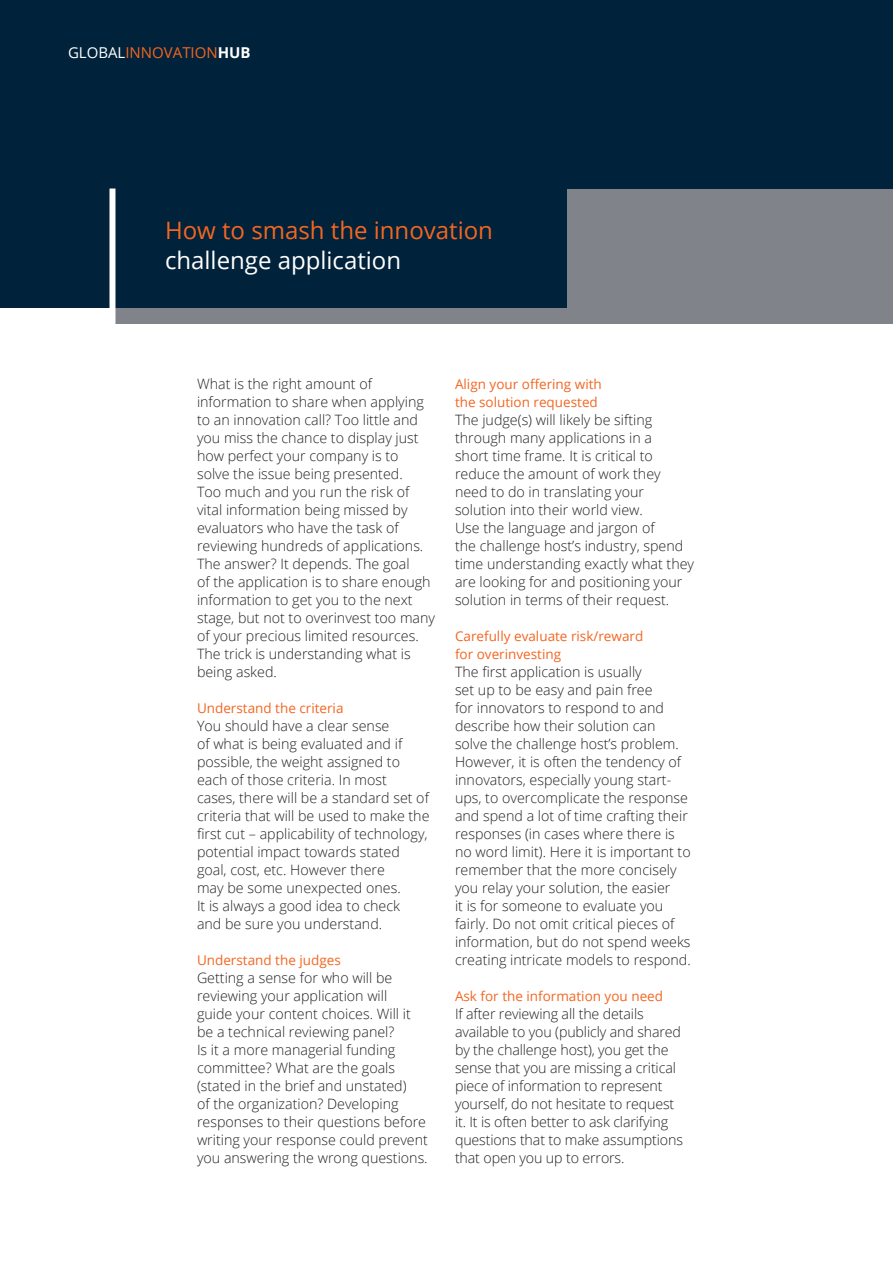
<style>
.page{position:relative;width:893px;height:1263px;background:#fff}
.page>*{position:absolute;margin:0;border:0;box-sizing:border-box;transform-origin:0 0}
.t1{font:24px/30px "Open Sans";color:#f36621}
.t2{font:15px "Open Sans";color:#f36621}
.Body_text_indent{font:300 14.25px/18px "Open Sans";color:#231f20}
.Body_sub_head_orange{font:13.5px/18px "Open Sans";color:#f36621}
.s1{color:#fff}
.s2{font-weight:700;color:#fff}
</style>
<div class="page">
<div style="left:115px;top:96px;width:778px;height:228px;background:#80838a"></div>
<div style="left:0;top:0;width:567px;height:308px;background:#00223b"></div>
<div style="left:79px;top:0;width:814px;height:189px;background:#00223b"></div>
<div style="left:109px;top:189px;width:6px;height:135px;background:#fff"></div>
<p class="t2" style="left:68px;top:43px;width:184px"><span class="s1">GLOBAL</span>INNOVATION<span class="s2">HUB</span></p>
<p class="t1" style="left:165px;top:214px;width:329px">How to smash the innovation <span class="s1">challenge application</span></p>
<p class="Body_text_indent" style="left:197px;top:375px;width:240px">What is the right amount of information to share when applying to an innovation call? Too little and you miss the chance to display just how perfect your company is to<br>solve the issue being presented.<br>Too much and you run the risk of vital information being missed by evaluators who have the task of reviewing hundreds of applications.<br>The answer? It depends. The goal<br>of the application is to share enough information to get you to the next stage, but not to overinvest too many of your precious limited resources.<br>The trick is understanding what is being asked.</p>
<p class="Body_sub_head_orange" style="left:197px;top:699px;width:148px">Understand the criteria</p>
<p class="Body_text_indent" style="left:197px;top:717px;width:234px">You should have a clear sense<br>of what is being evaluated and if possible, the weight assigned to each of those criteria. In most<br>cases, there will be a standard set of criteria that will be used to make the first cut – applicability of technology, potential impact towards stated goal, cost, etc. However there<br>may be some unexpected ones.<br>It is always a good idea to check<br>and be sure you understand.</p>
<p class="Body_sub_head_orange" style="left:197px;top:951px;width:145px">Understand the judges</p>
<p class="Body_text_indent" style="left:197px;top:969px;width:232px">Getting a sense for who will be reviewing your application will<br>guide your content choices. Will it be a technical reviewing panel?<br>Is it a more managerial funding committee? What are the goals (stated in the brief and unstated)<br>of the organization? Developing responses to their questions before writing your response could prevent you answering the wrong questions.</p>
<p class="Body_sub_head_orange" style="left:455px;top:375px;width:148px">Align your offering with the solution requested</p>
<p class="Body_text_indent" style="left:455px;top:411px;width:241px">The judge(s) will likely be sifting through many applications in a<br>short time frame. It is critical to reduce the amount of work they need to do in translating your solution into their world view.<br>Use the language and jargon of<br>the challenge host’s industry, spend time understanding exactly what they are looking for and positioning your solution in terms of their request.</p>
<p class="Body_sub_head_orange" style="left:455px;top:627px;width:190px">Carefully evaluate risk/reward for overinvesting</p>
<p class="Body_text_indent" style="left:455px;top:663px;width:237px">The first application is usually<br>set up to be easy and pain free<br>for innovators to respond to and describe how their solution can solve the challenge host’s problem.<br>However, it is often the tendency of innovators, especially young start&shy;ups, to overcomplicate the response and spend a lot of time crafting their responses (in cases where there is no word limit). Here it is important to remember that the more concisely you relay your solution, the easier<br>it is for someone to evaluate you fairly. Do not omit critical pieces of information, but do not spend weeks creating intricate models to respond.</p>
<p class="Body_sub_head_orange" style="left:455px;top:987px;width:210px">Ask for the information you need</p>
<p class="Body_text_indent" style="left:455px;top:1005px;width:230px">If after reviewing all the details available to you (publicly and shared by the challenge host), you get the sense that you are missing a critical piece of information to represent yourself, do not hesitate to request it. It is often better to ask clarifying questions that to make assumptions that open you up to errors.</p>
</div>
